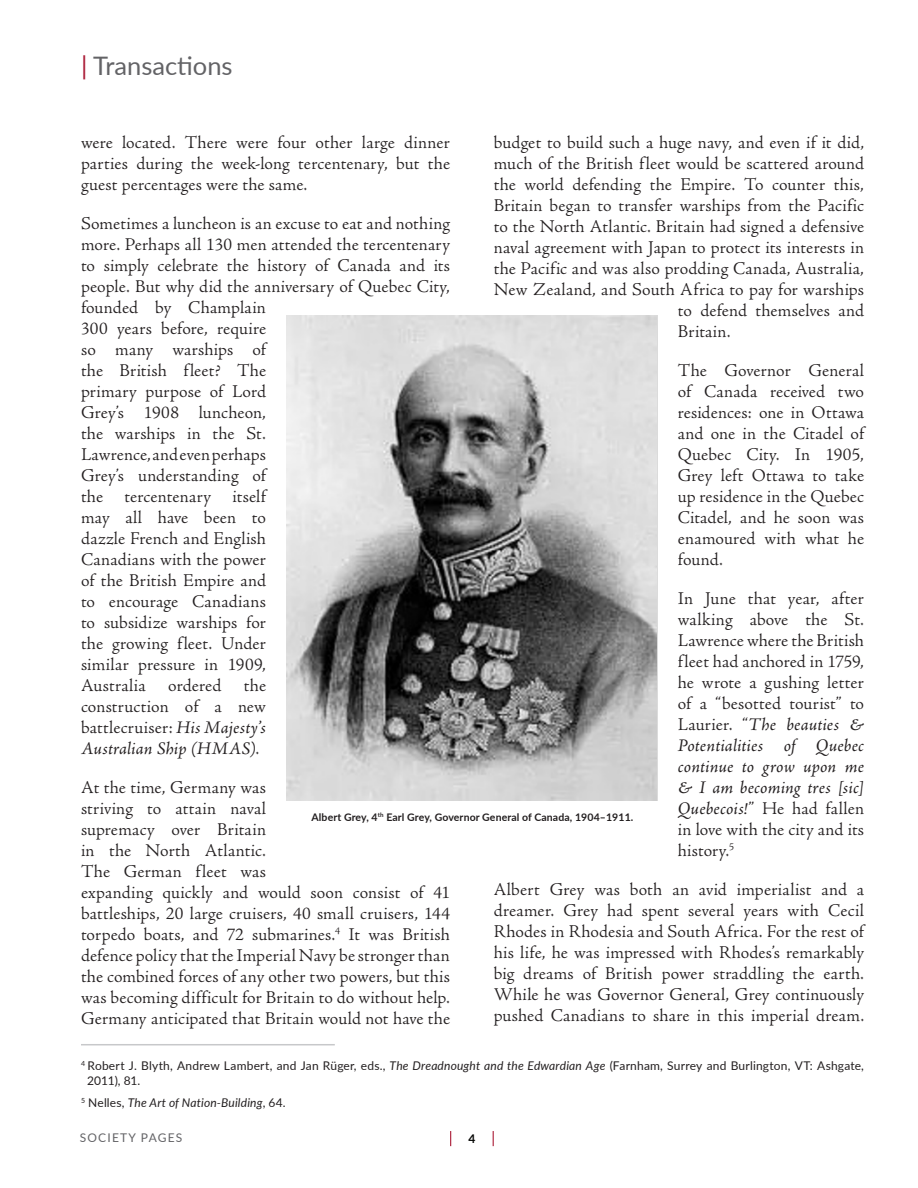
<style>
.page{position:relative;width:918px;height:1188px;background:#fff}
.page>*{position:absolute;margin:0;border:0;box-sizing:border-box;transform-origin:0 0}
.Small_Header__left{font:25.5px "Lato";color:#636366}
.Article_Text__body{font:300 18px/21px "Adobe Jenson Pro";letter-spacing:.01em;color:#231f20;text-align:justify}
.Text_Paragraph{font:12px/15px "Lato";letter-spacing:.015em;color:#231f20}
.Text_Paragraph-2{font:italic 12px "Lato";letter-spacing:.015em;color:#231f20}
.t1{font:12px "Lato";letter-spacing:.1em;color:#636366}
.t2{font:700 12px "Lato";color:#040503}
.Photo_caption{font:700 10.5px "Lato";letter-spacing:.01em;color:#231f20}
.s1{color:#ab1d38}
.s2{font-weight:400;font-style:italic}
.s3{font-style:italic}
.s4{font-style:normal}
</style>
<div class="page">
<svg style="left:450px;top:1131px;width:1px;height:15px"></svg>
<svg style="left:493px;top:1131px;width:1px;height:15px"></svg>
<hr style="left:81px;top:1044px;width:254px;height:1px;background:#c7c8ca">
<img style="left:286px;top:315px;width:372px;height:485px">
<p class="Small_Header__left" style="left:81px;top:47px;width:153px"><span class="s1">|</span> Transactions</p>
<p class="Article_Text__body" style="left:81px;top:132px;width:371px">were located. There were four other large dinner parties during the week-long tercentenary, but the guest percentages were the same.</p>
<p class="Article_Text__body" style="left:81px;top:213px;width:371px;text-align:left">Sometimes a luncheon is an excuse to eat and nothing more. Perhaps all 130 men attended the tercentenary to simply celebrate the history of Canada and its people. But why did the anniversary of Quebec City, founded by Champlain<br>300 years before, require<br>so many warships of<br>the British fleet? The<br>primary purpose of Lord<br>Grey’s 1908 luncheon,<br>the warships in the St.<br>Lawrence, and even perhaps<br>Grey’s understanding of<br>the tercentenary itself<br>may all have been to<br>dazzle French and English<br>Canadians with the power<br>of the British Empire and<br>to encourage Canadians<br>to subsidize warships for<br>the growing fleet. Under<br>similar pressure in 1909,<br>Australia</p>
<p class="Article_Text__body" style="left:494px;top:132px;width:372px">budget to build such a huge navy, and even if it did,</p>
<p class="Article_Text__body" style="left:494px;top:153px;width:372px">much of the British fleet would be scattered around</p>
<p class="Article_Text__body" style="left:494px;top:174px;width:372px">the world defending the Empire. To counter this,</p>
<p class="Article_Text__body" style="left:494px;top:195px;width:372px">Britain began to transfer warships from the Pacific</p>
<p class="Article_Text__body" style="left:494px;top:216px;width:372px">to the North Atlantic. Britain had signed a defensive</p>
<p class="Article_Text__body" style="left:494px;top:237px;width:372px">naval agreement with Japan to protect its interests in</p>
<p class="Article_Text__body" style="left:494px;top:258px;width:372px">the Pacific and was also prodding Canada, Australia,</p>
<p class="Article_Text__body" style="left:494px;top:279px;width:372px">New Zealand, and South Africa to pay for warships</p>
<p class="Article_Text__body" style="left:678px;top:300px;width:188px">to defend themselves and</p>
<p class="Article_Text__body" style="left:678px;top:321px;width:54px">Britain.</p>
<p class="Article_Text__body" style="left:678px;top:360px;width:188px">The Governor General of Canada received two residences: one in Ottawa and one in the Citadel of Quebec City. In 1905, Grey left Ottawa to take up residence in the Quebec Citadel, and he soon was enamoured with what he found.</p>
<p class="Article_Text__body" style="left:678px;top:588px;width:188px">In June that year, after walking above the St.<br>Lawrence where the British fleet had anchored in 1759, he wrote a gushing letter of a “besotted tourist” to Laurier. “<span class="s2">The beauties &amp; Potentialities of Quebec continue to grow upon me &amp; I am becoming tres [sic] Quebecois!</span>” He had fallen in love with the city and its history.<sup>5</sup></p>
<p class="Article_Text__body" style="left:494px;top:879px;width:372px">Albert Grey was both an avid imperialist and a dreamer. Grey had spent several years with Cecil Rhodes in Rhodesia and South Africa. For the rest of his life, he was impressed with Rhodes’s remarkably big dreams of British power straddling the earth.<br>While he was Governor General, Grey continuously pushed Canadians to share in this imperial dream.</p>
<p class="Article_Text__body" style="left:81px;top:675px;width:187px;text-indent:163px">the construction of a new battlecruiser: <span class="s2">His Majesty’s Australian Ship (HMAS)</span>.</p>
<p class="Article_Text__body" style="left:81px;top:777px;width:371px;text-align:left">At the time, Germany was<br>striving to attain naval<br>supremacy over Britain<br>in the North Atlantic.<br>The German fleet was<br>expanding quickly and would soon consist of 41 battleships, 20 large cruisers, 40 small cruisers, 144 torpedo boats, and 72 submarines.<sup>4</sup> It was British defence policy that the Imperial Navy be stronger than the combined forces of any other two powers, but this was becoming difficult for Britain to do without help.<br>Germany anticipated that Britain would not have the</p>
<p class="Article_Text__body" style="left:168px;top:675px;width:55px">ordered</p>
<p class="Photo_caption" style="left:312px;top:809px;width:323px">Albert Grey, 4<sup>th</sup> Earl Grey, Governor General of Canada, 1904–1911.</p>
<p class="Text_Paragraph" style="left:87px;top:1058px;width:778px;text-indent:-6px"><sup>4</sup> Robert J. Blyth, Andrew Lambert, and Jan Rüger, eds., <span class="s3">The Dreadnought and the Edwardian Age</span> (Farnham, Surrey and Burlington, VT: Ashgate,<br>2011), 81.</p>
<p class="Text_Paragraph-2" style="left:81px;top:1094px;width:206px"><sup>5</sup> <span class="s4">Nelles,</span> The Art of Nation-Building<span class="s4">, 64.</span></p>
<p class="t1" style="left:80px;top:1129px;width:104px">SOCIETY PAGES</p>
<p class="t2" style="left:468px;top:1130px;width:8px">4</p>
</div>
